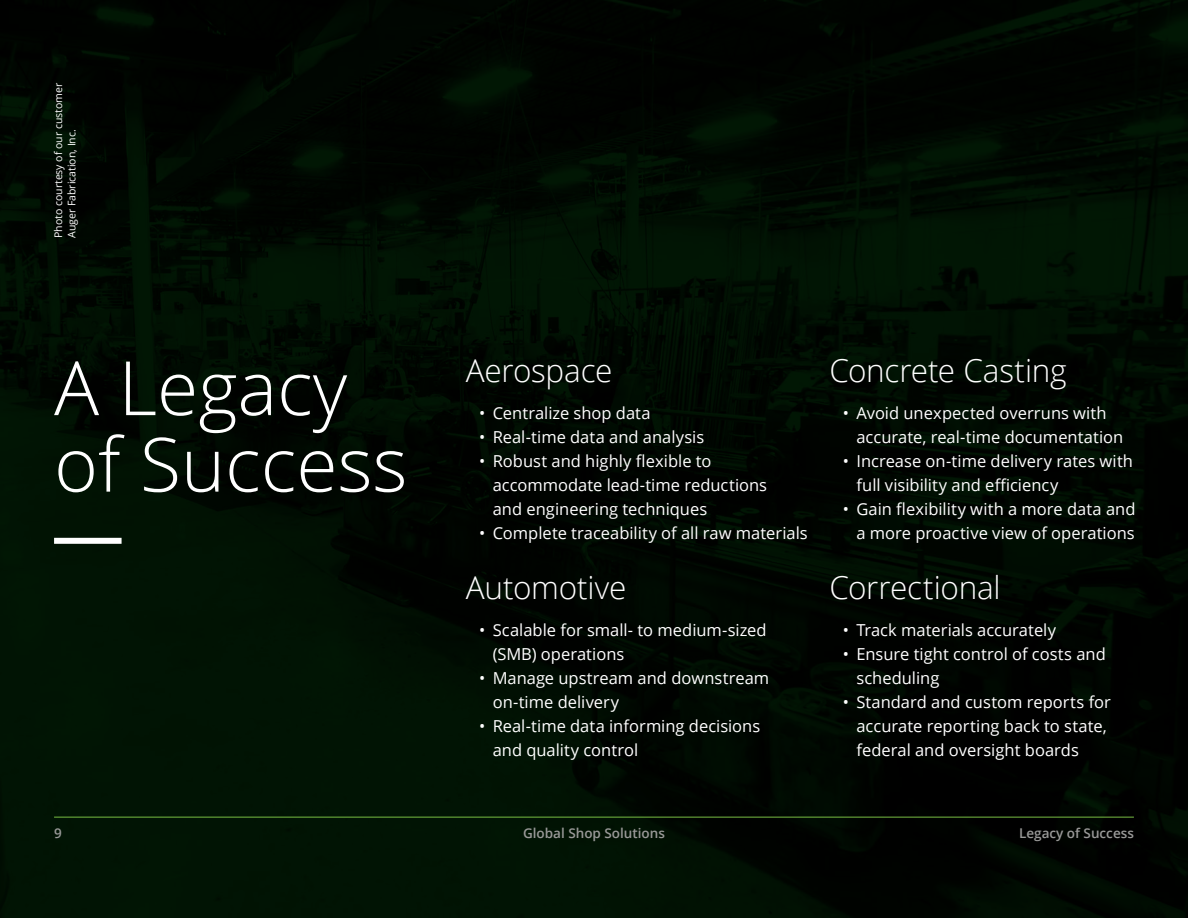
<style>
.page{position:relative;width:1188px;height:918px;background:#000901}
.page>*{position:absolute;margin:0;border:0;box-sizing:border-box;transform-origin:0 0}
.t1{font:300 75px/76.5px "Open Sans";color:#fff}
.t2{font:300 31.5px "Open Sans";letter-spacing:-.01em;color:#fff}
.t3{font:16.5px/24px "Open Sans";color:#fff}
.t4{font:600 13.5px "Open Sans";color:#999998}
.t5{font:10.5px/13.5px "Open Sans";color:#fff}
</style>
<div class="page">
<div style="left:54px;top:538px;width:68px;height:6px;background:#fff"></div>
<hr style="left:54px;top:817px;width:1080px;height:1px;background:#78bd43">
<p class="t5" style="left:51px;top:238px;width:157px;rotate:-90deg">Photo courtesy of our customer<br>Auger Fabrication, Inc.</p>
<h1 class="t1" style="left:54px;top:348px;width:355px">A Legacy of Success</h1>
<h2 class="t2" style="left:466px;top:349px;width:148px">Aerospace</h2>
<p class="t3" style="left:479px;top:401px;width:173px">• Centralize shop data</p>
<p class="t3" style="left:479px;top:425px;width:227px">• Real-time data and analysis</p>
<p class="t3" style="left:493px;top:449px;width:276px;text-indent:-13px">• Robust and highly flexible to accommodate lead-time reductions and engineering techniques</p>
<p class="t3" style="left:479px;top:521px;width:330px">• Complete traceability of all raw materials</p>
<h2 class="t2" style="left:466px;top:566px;width:162px">Automotive</h2>
<p class="t3" style="left:493px;top:618px;width:275px;text-indent:-13px">• Scalable for small- to medium-sized (SMB) operations</p>
<p class="t3" style="left:493px;top:666px;width:278px;text-indent:-13px">• Manage upstream and downstream on-time delivery</p>
<p class="t3" style="left:493px;top:714px;width:269px;text-indent:-13px">• Real-time data informing decisions and quality control</p>
<h2 class="t2" style="left:829px;top:349px;width:239px">Concrete Casting</h2>
<p class="t3" style="left:856px;top:401px;width:269px;text-indent:-13px">• Avoid unexpected overruns with accurate, real-time documentation</p>
<p class="t3" style="left:856px;top:449px;width:278px;text-indent:-13px">• Increase on-time delivery rates with full visibility and efficiency</p>
<p class="t3" style="left:843px;top:497px;width:294px;text-align:right">• Gain flexibility with a more data and a more proactive view of operations</p>
<h2 class="t2" style="left:829px;top:566px;width:173px">Correctional</h2>
<p class="t3" style="left:843px;top:618px;width:215px">• Track materials accurately</p>
<p class="t3" style="left:856px;top:642px;width:251px;text-indent:-13px">• Ensure tight control of costs and scheduling</p>
<p class="t3" style="left:856px;top:690px;width:256px;text-indent:-13px">• Standard and custom reports for accurate reporting back to state, federal and oversight boards</p>
<p class="t4" style="left:54px;top:824px;width:9px">9</p>
<p class="t4" style="left:523px;top:824px;width:143px">Global Shop Solutions</p>
<p class="t4" style="left:1019px;top:824px;width:116px">Legacy of Success</p>
</div>
